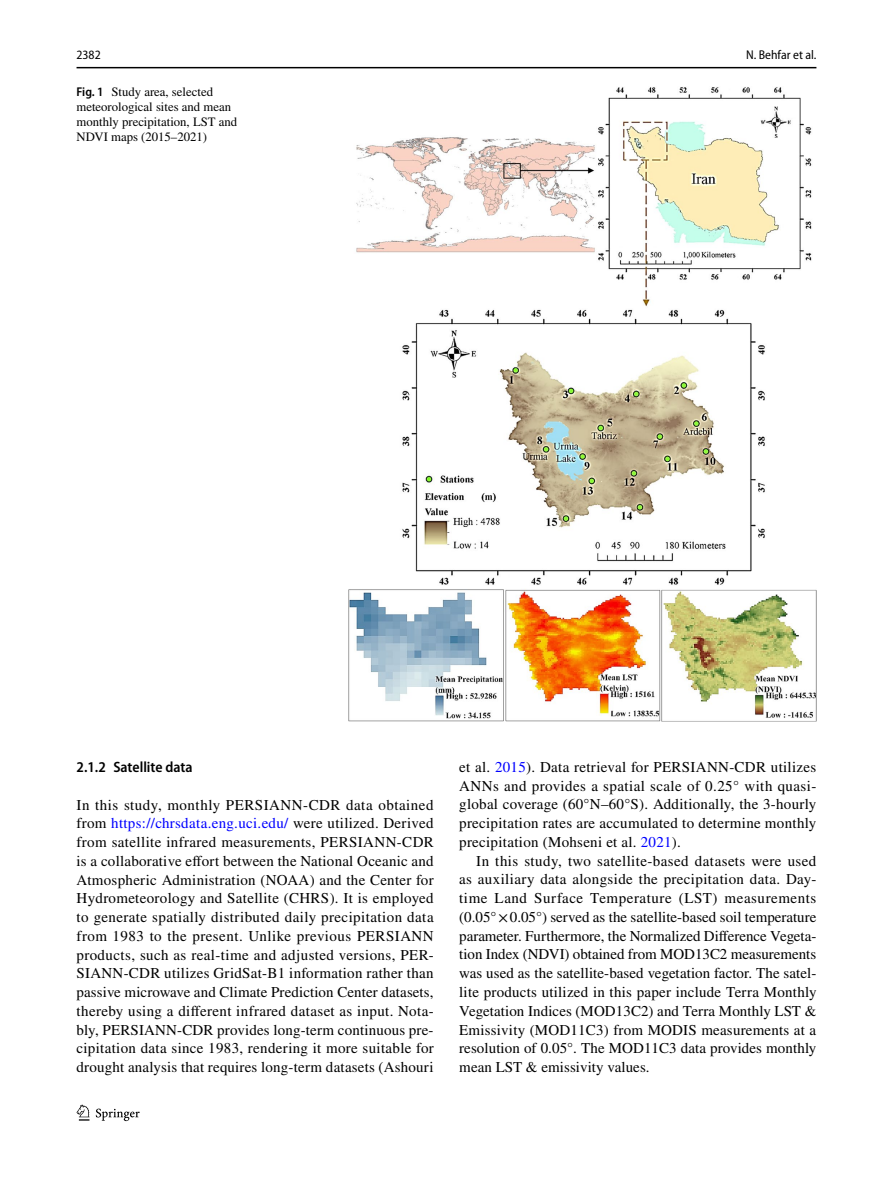
<style>
.page{position:relative;width:893px;height:1187px;background:#fff}
.page>*{position:absolute;margin:0;border:0;box-sizing:border-box;transform-origin:0 0}
.t1{font:15px/18.8px "STIX";letter-spacing:.015em;color:#000;text-align:justify}
.t2{font:600 semi-condensed 15px "Myriad Pro";color:#000}
.t3{font:12.75px/15px "STIX";color:#000}
.t4{font:semi-condensed 12.75px "Myriad Pro";color:#000}
.s1{font-family:"Myriad Pro";font-weight:600;font-stretch:semi-condensed}
.s2{color:#00f}
</style>
<div class="page">
<hr style="left:77px;top:67px;width:739px;height:1px;background:#000">
<svg style="left:77px;top:1104px;width:12px;height:16px"></svg>
<svg style="left:96px;top:1108px;width:44px;height:12px"></svg>
<img style="left:349px;top:87px;width:467px;height:634px">
<p class="t4" style="left:77px;top:48px;width:26px">2382</p>
<p class="t4" style="left:746px;top:48px;width:72px">N. Behfar et al.</p>
<p class="t3" style="left:77px;top:85px;width:162px"><span class="s1">Fig. 1</span> Study area, selected meteorological sites and mean monthly precipitation, LST and<br>NDVI maps (2015–2021)</p>
<p class="t2" style="left:77px;top:758px;width:118px">2.1.2 Satellite data</p>
<p class="t1" style="left:77px;top:796px;width:359px">In this study, monthly PERSIANN-CDR data obtained from <span class="s2">https://chrsdata.eng.uci.edu/</span> were utilized. Derived from satellite infrared measurements, PERSIANN-CDR is a collaborative effort between the National Oceanic and Atmospheric Administration (NOAA) and the Center for Hydrometeorology and Satellite (CHRS). It is employed to generate spatially distributed daily precipitation data from 1983 to the present. Unlike previous PERSIANN products, such as real-time and adjusted versions, PER-SIANN-CDR utilizes GridSat-B1 information rather than passive microwave and Climate Prediction Center datasets, thereby using a different infrared dataset as input. Nota&shy;bly, PERSIANN-CDR provides long-term continuous pre&shy;cipitation data since 1983, rendering it more suitable for drought analysis that requires long-term datasets (Ashouri</p>
<p class="t1" style="left:459px;top:758px;width:359px">et al. <span class="s2">2015</span>). Data retrieval for PERSIANN-CDR utilizes ANNs and provides a spatial scale of 0.25° with quasi&shy;global coverage (60°N–60°S). Additionally, the 3-hourly precipitation rates are accumulated to determine monthly precipitation (Mohseni et al. <span class="s2">2021</span>).</p>
<p class="t1" style="left:459px;top:852px;width:359px;text-indent:17px">In this study, two satellite-based datasets were used as auxiliary data alongside the precipitation data. Day&shy;time Land Surface Temperature (LST) measurements (0.05°×0.05°) served as the satellite-based soil temperature parameter. Furthermore, the Normalized Difference Vegeta&shy;tion Index (NDVI) obtained from MOD13C2 measurements was used as the satellite-based vegetation factor. The satel&shy;lite products utilized in this paper include Terra Monthly Vegetation Indices (MOD13C2) and Terra Monthly LST &amp; Emissivity (MOD11C3) from MODIS measurements at a resolution of 0.05°. The MOD11C3 data provides monthly mean LST &amp; emissivity values.</p>
</div>
